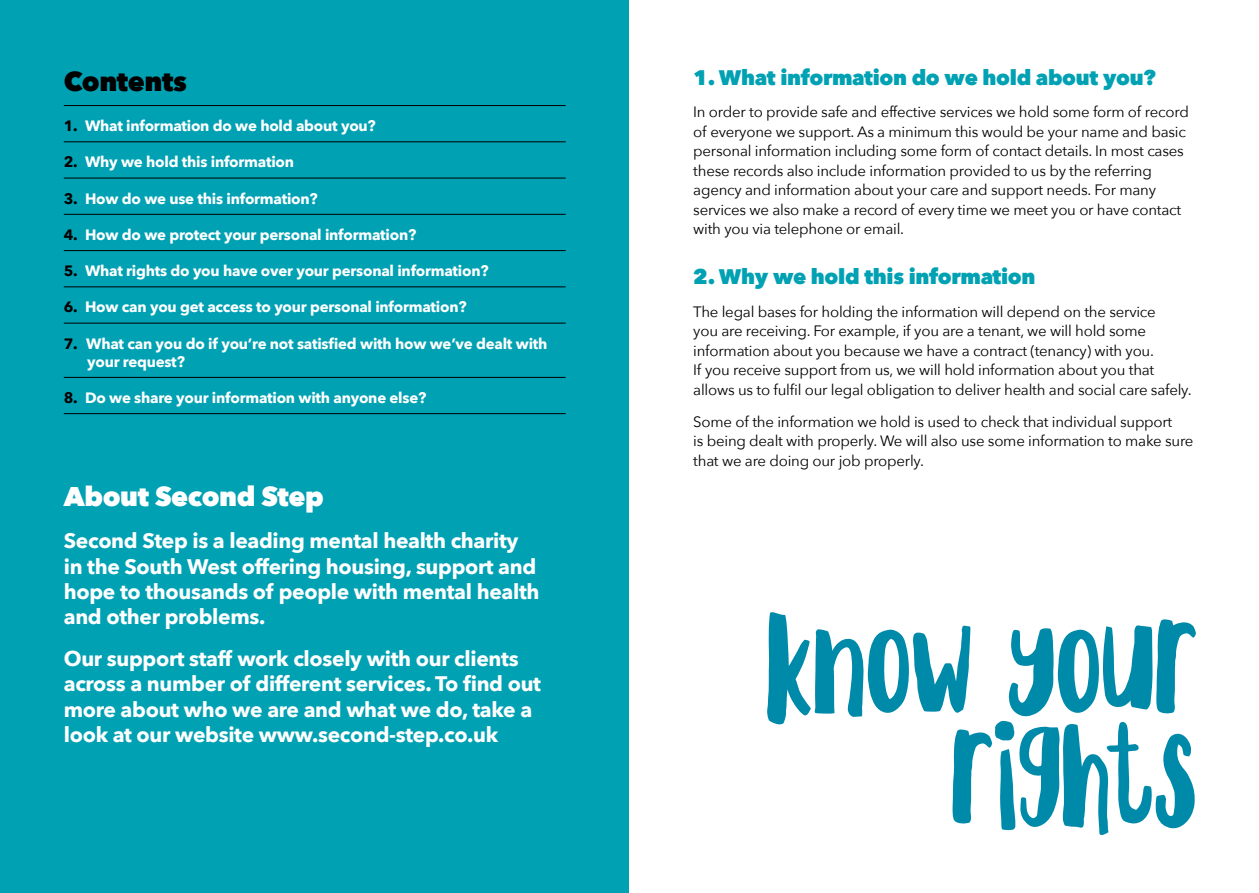
<style>
.page{position:relative;width:1259px;height:893px;background:#fff}
.page>*{position:absolute;margin:0;border:0;box-sizing:border-box;transform-origin:0 0}
.t1{font:134.85px/110.1px "Quickfox";color:#008aa9;text-align:right}
.t2{font:800 27px "Avenir Next";letter-spacing:-.015em;color:#fff}
.t3{font:800 27px "Avenir Next";letter-spacing:-.015em;color:#000}
.t4{font:700 21px/25.2px "Avenir Next";letter-spacing:-.015em;color:#fff}
.t5{font:800 21px "Avenir Next";letter-spacing:-.015em;color:#00a1b3}
.t6{font:15px/19.5px "Avenir Next";letter-spacing:-.015em;color:#000}
.t7{font:700 15px/18px "Avenir Next";letter-spacing:-.015em;color:#fff}
.s1{color:#000}
</style>
<div class="page">
<div style="left:0;top:0;width:629px;height:893px;background:#00a1b3"></div>
<hr style="left:64px;top:105px;width:502px;height:1px;background:#000">
<hr style="left:64px;top:141px;width:502px;height:1px;background:#000">
<hr style="left:64px;top:178px;width:502px;height:1px;background:#000">
<hr style="left:64px;top:214px;width:502px;height:1px;background:#000">
<hr style="left:64px;top:250px;width:502px;height:1px;background:#000">
<hr style="left:64px;top:287px;width:502px;height:1px;background:#000">
<hr style="left:64px;top:323px;width:502px;height:1px;background:#000">
<hr style="left:64px;top:377px;width:502px;height:1px;background:#000">
<hr style="left:64px;top:413px;width:502px;height:1px;background:#000">
<h2 class="t3" style="left:64px;top:69px;width:125px">Contents</h2>
<p class="t7" style="left:64px;top:118px;width:313px"><span class="s1">1.</span> What information do we hold about you?</p>
<p class="t7" style="left:64px;top:154px;width:232px"><span class="s1">2.</span> Why we hold this information</p>
<p class="t7" style="left:64px;top:191px;width:255px"><span class="s1">3.</span> How do we use this information?</p>
<p class="t7" style="left:64px;top:227px;width:354px"><span class="s1">4.</span> How do we protect your personal information?</p>
<p class="t7" style="left:64px;top:263px;width:426px"><span class="s1">5.</span> What rights do you have over your personal information?</p>
<p class="t7" style="left:64px;top:299px;width:404px"><span class="s1">6.</span> How can you get access to your personal information?</p>
<p class="t7" style="left:87px;top:334px;width:462px;text-indent:-23px"><span class="s1">7.</span> What can you do if you’re not satisfied with how we’ve dealt with your request?</p>
<p class="t7" style="left:64px;top:390px;width:364px"><span class="s1">8.</span> Do we share your information with anyone else?</p>
<h2 class="t2" style="left:64px;top:485px;width:262px">About Second Step</h2>
<h3 class="t4" style="left:64px;top:530px;width:477px">Second Step is a leading mental health charity in the South West offering housing, support and hope to thousands of people with mental health and other problems.</h3>
<h3 class="t4" style="left:64px;top:648px;width:479px">Our support staff work closely with our clients across a number of different services. To find out more about who we are and what we do, take a look at our website www.second-step.co.uk</h3>
<h3 class="t5" style="left:693px;top:68px;width:464px">1. What information do we hold about you?</h3>
<p class="t6" style="left:693px;top:103px;width:497px">In order to provide safe and effective services we hold some form of record of everyone we support. As a minimum this would be your name and basic personal information including some form of contact details. In most cases these records also include information provided to us by the referring agency and information about your care and support needs. For many services we also make a record of every time we meet you or have contact with you via telephone or email.</p>
<h3 class="t5" style="left:693px;top:268px;width:344px">2. Why we hold this information</h3>
<p class="t6" style="left:693px;top:303px;width:500px">The legal bases for holding the information will depend on the service<br>you are receiving. For example, if you are a tenant, we will hold some information about you because we have a contract (tenancy) with you.<br>If you receive support from us, we will hold information about you that allows us to fulfil our legal obligation to deliver health and social care safely.</p>
<p class="t6" style="left:693px;top:413px;width:502px">Some of the information we hold is used to check that individual support<br>is being dealt with properly. We will also use some information to make sure that we are doing our job properly.</p>
<h1 class="t1" style="left:765px;top:617px;width:433px">know your rights</h1>
</div>
